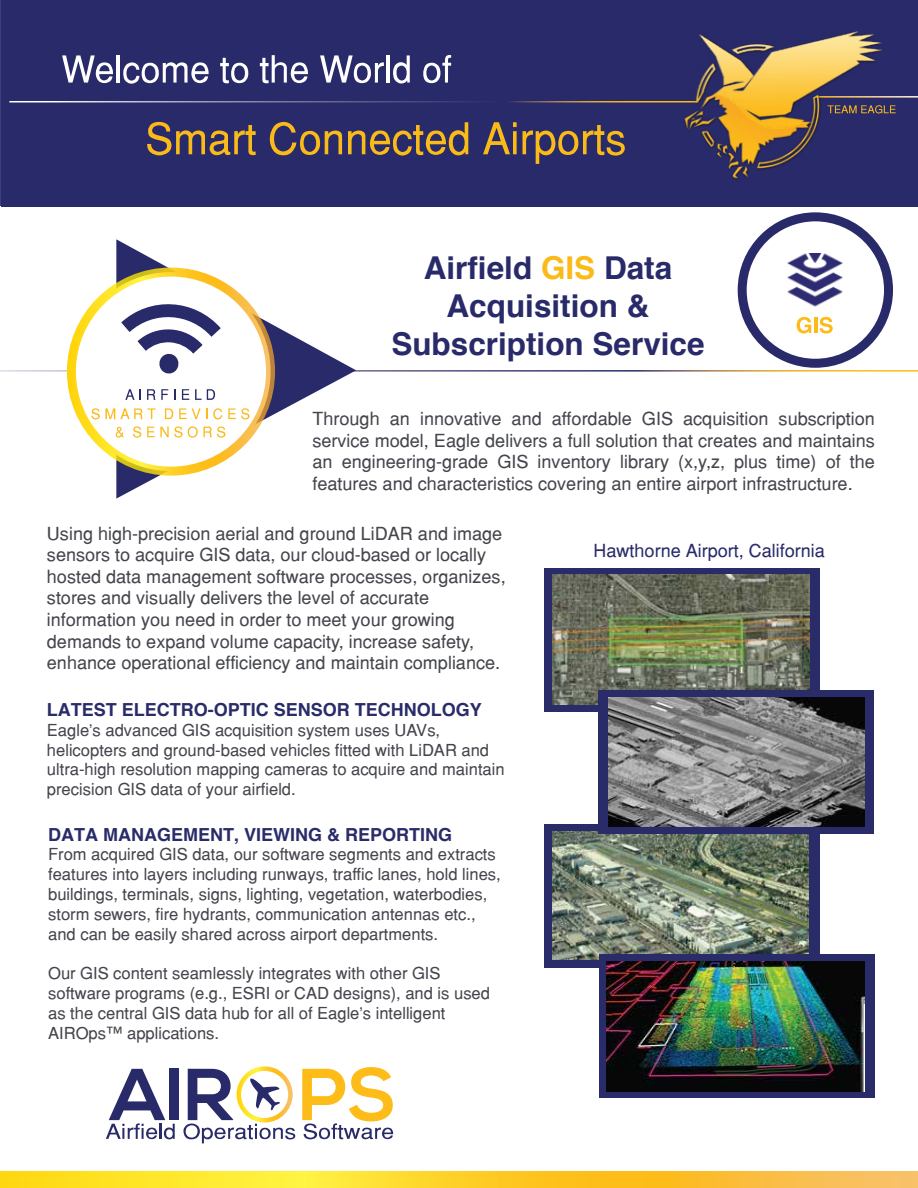
<style>
.page{position:relative;width:918px;height:1188px;background:#fff}
.page>*{position:absolute;margin:0;border:0;box-sizing:border-box;transform-origin:0 0}
.t1{font:700 31.5px/37.8px "Helvetica";color:#292a69;text-align:center}
.t2{font:18px/21.6px "Helvetica";color:#44464d;text-align:justify}
.t3{font:700 18px "Helvetica";color:#292c69}
.t4{font:18px "Helvetica";color:#292c69}
.t5{font:16.5px/19.8px "Helvetica";color:#44464d}
.s1{color:#fabb19}
</style>
<div class="page">
<div style="left:544px;top:824px;width:276px;height:144px;background:#292c69"></div>
<img style="left:552px;top:831px;width:256px;height:128px">
<div style="left:0;top:0;width:918px;height:206px;background:#292a69"></div>
<svg style="left:62px;top:55px;width:51px;height:28px"></svg>
<hr style="left:117px;top:55px;width:3px;height:28px;background:#fff">
<svg style="left:123px;top:62px;width:86px;height:22px"></svg>
<svg style="left:220px;top:58px;width:28px;height:25px"></svg>
<svg style="left:260px;top:55px;width:48px;height:28px"></svg>
<svg style="left:320px;top:55px;width:64px;height:28px"></svg>
<hr style="left:386px;top:55px;width:4px;height:28px;background:#fff">
<svg style="left:393px;top:55px;width:17px;height:28px"></svg>
<svg style="left:423px;top:55px;width:28px;height:28px"></svg>
<svg style="left:147px;top:122px;width:109px;height:33px"></svg>
<svg style="left:270px;top:122px;width:72px;height:33px"></svg>
<svg style="left:348px;top:122px;width:120px;height:34px"></svg>
<svg style="left:483px;top:122px;width:34px;height:32px"></svg>
<svg style="left:523px;top:125px;width:102px;height:39px"></svg>
<hr style="left:816px;top:96px;width:102px;height:2px;background:#fff">
<svg style="left:9px;top:102px;width:690px;height:1px"></svg>
<hr style="left:9px;top:101px;width:690px;height:1px;background:#fff">
<img style="left:682px;top:31px;width:203px;height:148px">
<img style="left:691px;top:32px;width:191px;height:83px">
<img style="left:693px;top:92px;width:124px;height:73px">
<svg style="left:828px;top:105px;width:68px;height:8px"></svg>
<svg style="left:0;top:1171px;width:918px;height:17px;background:#fdd230"></svg>
<svg style="left:116px;top:239px;width:240px;height:260px"></svg>
<div style="left:71px;top:272px;width:200px;height:199px;background:#fff;border-radius:50%"></div>
<div style="left:67px;top:268px;width:208px;height:208px;border:9px solid #fff;border-radius:50%"></div>
<svg style="left:125px;top:389px;width:16px;height:11px"></svg>
<svg style="left:147px;top:389px;width:8px;height:11px"></svg>
<svg style="left:161px;top:389px;width:7px;height:11px"></svg>
<svg style="left:182px;top:389px;width:7px;height:11px"></svg>
<svg style="left:195px;top:389px;width:20px;height:11px"></svg>
<svg style="left:91px;top:408px;width:65px;height:11px"></svg>
<svg style="left:165px;top:408px;width:8px;height:11px"></svg>
<svg style="left:179px;top:408px;width:43px;height:12px"></svg>
<svg style="left:228px;top:408px;width:22px;height:11px"></svg>
<svg style="left:116px;top:427px;width:8px;height:11px"></svg>
<svg style="left:133px;top:426px;width:8px;height:12px"></svg>
<svg style="left:147px;top:426px;width:78px;height:12px"></svg>
<svg style="left:121px;top:304px;width:100px;height:70px"></svg>
<div style="left:544px;top:568px;width:276px;height:144px;background:#292c69"></div>
<div style="left:169px;top:1069px;width:10px;height:51px;background:#292a69"></div>
<svg style="left:106px;top:1069px;width:69px;height:70px"></svg>
<svg style="left:302px;top:1067px;width:91px;height:72px"></svg>
<svg style="left:183px;top:1069px;width:112px;height:74px"></svg>
<img style="left:552px;top:575px;width:257px;height:130px">
<div style="left:598px;top:690px;width:276px;height:144px;background:#292c69"></div>
<img style="left:609px;top:697px;width:256px;height:130px">
<div style="left:599px;top:954px;width:276px;height:144px;background:#292c69"></div>
<img style="left:607px;top:962px;width:258px;height:129px">
<svg style="left:742px;top:217px;width:147px;height:146px"></svg>
<div style="left:738px;top:212px;width:155px;height:156px;border:9px solid #292a69;border-radius:50%"></div>
<svg style="left:797px;top:317px;width:14px;height:16px"></svg>
<hr style="left:814px;top:317px;width:3px;height:16px;background:#fcbb19">
<svg style="left:820px;top:317px;width:13px;height:16px"></svg>
<img style="left:773px;top:227px;width:85px;height:85px">
<div style="left:804px;top:231px;width:24px;height:18px;background:#fff"></div>
<div style="left:804px;top:244px;width:24px;height:9px;background:#fff"></div>
<h1 class="t1" style="left:391px;top:248px;width:315px">Airfield <span class="s1">GIS</span> Data<br>Acquisition &amp;<br>Subscription Service</h1>
<p class="t2" style="left:312px;top:408px;width:564px">Through an innovative and affordable GIS acquisition subscription service model, Eagle delivers a full solution that creates and maintains an engineering-grade GIS inventory library (x,y,z, plus time) of the features and characteristics covering an entire airport infrastructure.</p>
<p class="t2" style="left:47px;top:522px;width:460px;text-align:left">Using high-precision aerial and ground LiDAR and image sensors to acquire GIS data, our cloud-based or locally hosted data management software processes, organizes, stores and visually delivers the level of accurate information you need in order to meet your growing demands to expand volume capacity, increase safety, enhance operational efficiency and maintain compliance.</p>
<p class="t3" style="left:47px;top:698px;width:437px">LATEST ELECTRO-OPTIC SENSOR TECHNOLOGY</p>
<p class="t5" style="left:47px;top:720px;width:459px">Eagle’s advanced GIS acquisition system uses UAVs, helicopters and ground-based vehicles fitted with LiDAR and ultra-high resolution mapping cameras to acquire and maintain precision GIS data of your airfield.</p>
<p class="t3" style="left:48px;top:823px;width:406px">DATA MANAGEMENT, VIEWING &amp; REPORTING</p>
<p class="t5" style="left:48px;top:844px;width:454px">From acquired GIS data, our software segments and extracts features into layers including runways, traffic lanes, hold lines, buildings, terminals, signs, lighting, vegetation, waterbodies, storm sewers, fire hydrants, communication antennas etc., and can be easily shared across airport departments.</p>
<p class="t5" style="left:48px;top:963px;width:443px">Our GIS content seamlessly integrates with other GIS software programs (e.g., ESRI or CAD designs), and is used as the central GIS data hub for all of Eagle’s intelligent AIROps™ applications.</p>
<p class="t4" style="left:594px;top:539px;width:233px">Hawthorne Airport, California</p>
</div>
